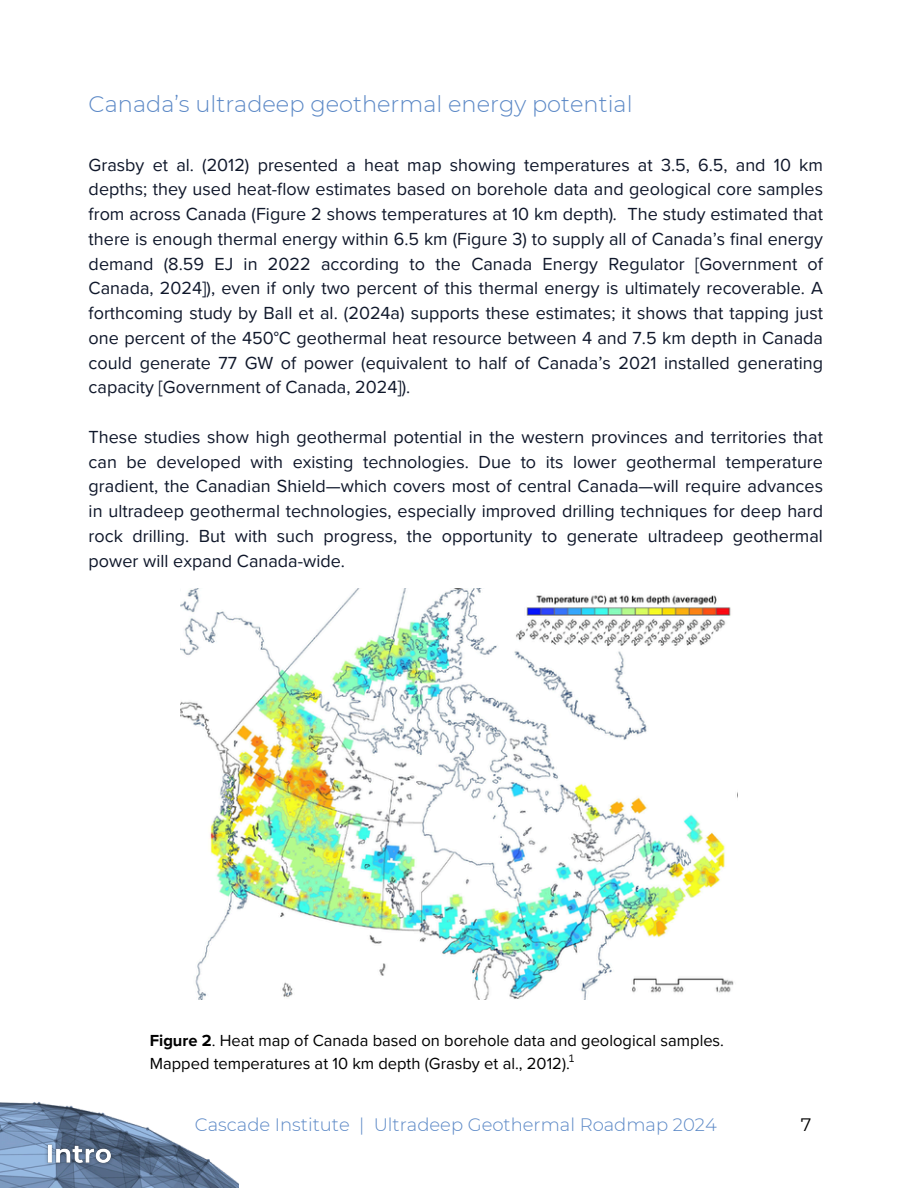
<style>
.page{position:relative;width:918px;height:1188px;background:#fff}
.page>*{position:absolute;margin:0;border:0;box-sizing:border-box;transform-origin:0 0}
.t1{font:300 22.5px "Montserrat";color:#5b88c6}
.t2{font:18px/24.8px "Proxima Nova";color:#0f172a;text-align:justify}
.t3{font:300 18px "Montserrat";color:#5b88c6}
.t4{font:18px "Montserrat";color:#000}
.t5{font:16.5px/22.5px "Proxima Nova";color:#000}
.t6{font:10.5px "IBM Plex Sans Cond";color:#000}
.s1{font-style:italic}
.s2{font-weight:700}
</style>
<div class="page">
<img style="left:0;top:999px;width:239px;height:189px">
<img style="left:40px;top:1137px;width:79px;height:34px">
<img style="left:181px;top:589px;width:557px;height:410px">
<p class="t1" style="left:89px;top:90px;width:545px">Canada’s ultradeep geothermal energy potential</p>
<p class="t2" style="left:89px;top:153px;width:736px">Grasby et al. (2012) presented a heat map showing temperatures at 3.5, 6.5, and 10 km depths; they used heat-flow estimates based on borehole data and geological core samples from across Canada (Figure 2 shows temperatures at 10 km depth)<span class="s1">.</span> The study estimated that there is enough thermal energy within 6.5 km (Figure 3) to supply all of Canada’s final energy demand (8.59 EJ in 2022 according to the Canada Energy Regulator [Government of Canada, 2024]), even if only two percent of this thermal energy is ultimately recoverable. A forthcoming study by Ball et al. (2024a) supports these estimates; it shows that tapping just one percent of the 450°C geothermal heat resource between 4 and 7.5 km depth in Canada could generate 77 GW of power (equivalent to half of Canada’s 2021 installed generating capacity [Government of Canada, 2024]).</p>
<p class="t2" style="left:89px;top:425px;width:736px">These studies show high geothermal potential in the western provinces and territories that can be developed with existing technologies. Due to its lower geothermal temperature gradient, the Canadian Shield—which covers most of central Canada—will require advances in ultradeep geothermal technologies, especially improved drilling techniques for deep hard rock drilling. But with such progress, the opportunity to generate ultradeep geothermal power will expand Canada-wide.</p>
<p class="t5" style="left:150px;top:1030px;width:576px"><span class="s2">Figure 2</span>. Heat map of Canada based on borehole data and geological samples.<br>Mapped temperatures at 10 km depth (Grasby et al., 2012).</p>
<p class="t6" style="left:569px;top:1051px;width:7px">1</p>
<h2 class="t3" style="left:195px;top:1114px;width:523px">Cascade Institute | Ultradeep Geothermal Roadmap 2024</h2>
<p class="t4" style="left:801px;top:1114px;width:12px">7</p>
</div>
